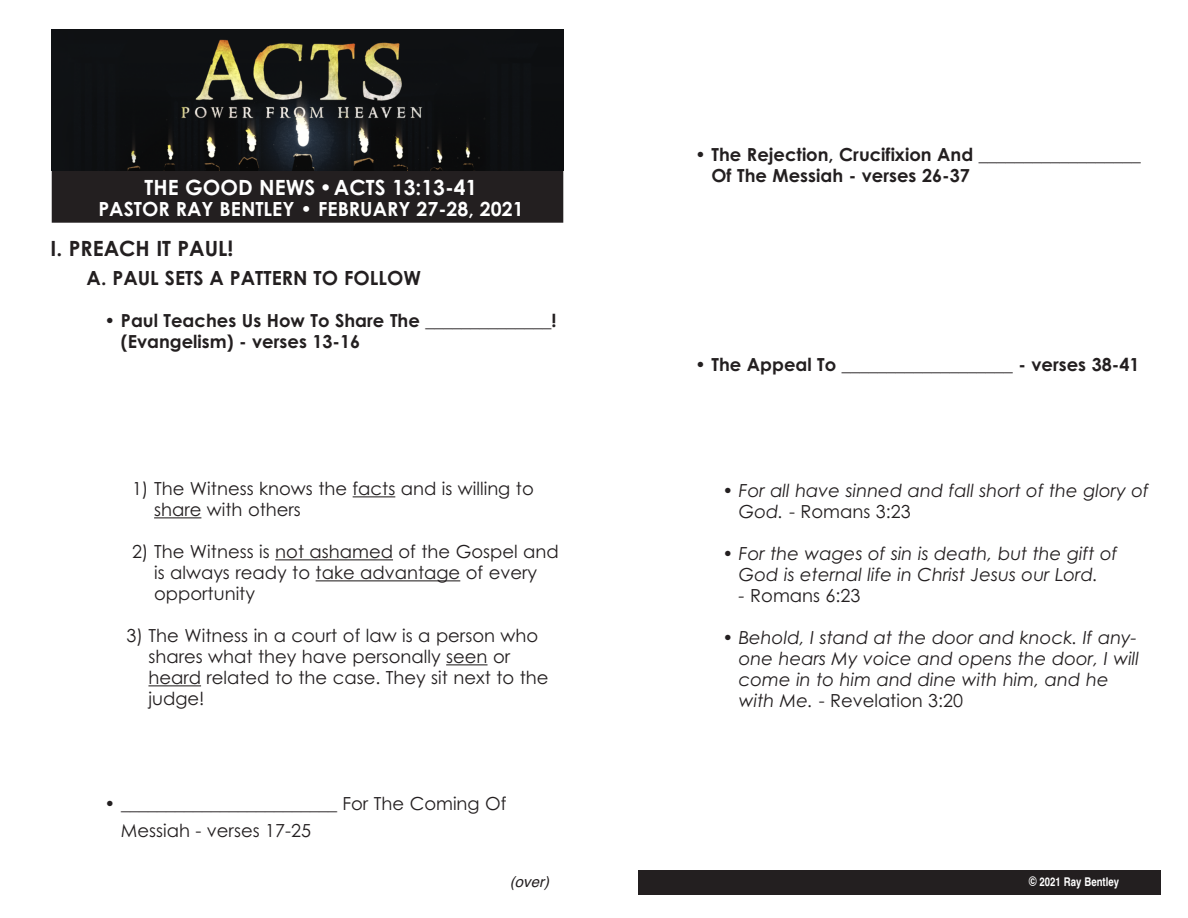
<style>
.page{position:relative;width:1188px;height:918px;background:#fff}
.page>*{position:absolute;margin:0;border:0;box-sizing:border-box;transform-origin:0 0}
.t1{font:700 21px "Century Gothic";color:#fff}
.t2{font:700 21px "Century Gothic";color:#231f20}
.t3{font:700 19.5px "Century Gothic";color:#fff}
.t4{font:700 19.5px "Century Gothic";color:#231f20}
.t5{font:18px/21px "Century Gothic";color:#231f20}
.t6{font:italic 18px/21px "Century Gothic";color:#231f20}
.t7{font:700 18px/21px "Century Gothic";color:#231f20}
.t8{font:italic 15px "Helvetica";color:#231f20}
.t9{font:700 12px "Helvetica";color:#fff;scale:.8 1}
.s1{font-style:normal}
.s2{font-style:italic}
.s3{font-size:13.5px}
</style>
<div class="page">
<hr style="left:353px;top:496px;width:42px;height:1px;background:#231f20">
<hr style="left:154px;top:517px;width:47px;height:1px;background:#231f20">
<hr style="left:275px;top:559px;width:118px;height:1px;background:#231f20">
<hr style="left:316px;top:580px;width:144px;height:1px;background:#231f20">
<hr style="left:446px;top:664px;width:42px;height:1px;background:#231f20">
<hr style="left:148px;top:685px;width:53px;height:1px;background:#231f20">
<div style="left:52px;top:155px;width:511px;height:68px;background:#231f20"></div>
<div style="left:638px;top:870px;width:523px;height:25px;background:#231f20"></div>
<img style="left:52px;top:30px;width:512px;height:141px">
<p class="t1" style="left:145px;top:175px;width:334px">THE GOOD NEWS •ACTS 13:13-41</p>
<p class="t3" style="left:98px;top:198px;width:427px">PASTOR RAY BENTLEY • FEBRUARY 27-28, 2021</p>
<p class="t2" style="left:51px;top:236px;width:184px">I. PREACH IT PAUL!</p>
<p class="t4" style="left:87px;top:266px;width:336px">A. PAUL SETS A PATTERN TO FOLLOW</p>
<p class="t7" style="left:121px;top:310px;width:437px;text-indent:-16px">• Paul Teaches Us How To Share The ______________! (Evangelism) - verses 13-16</p>
<p class="t5" style="left:154px;top:478px;width:381px;text-indent:-22px">1) The Witness knows the facts and is willing to share with others</p>
<p class="t5" style="left:154px;top:541px;width:406px;text-indent:-22px">2) The Witness is not ashamed of the Gospel and is always ready to take advantage of every opportunity</p>
<p class="t5" style="left:148px;top:625px;width:402px;text-indent:-22px">3) The Witness in a court of law is a person who shares what they have personally seen or heard related to the case. They sit next to the judge!</p>
<p class="t5" style="left:121px;top:790px;width:387px;line-height:27px;text-indent:-16px">• ________________________ For The Coming Of<br>Messiah - verses 17-25</p>
<p class="t8" style="left:510px;top:873px;width:41px">(over)</p>
<p class="t7" style="left:711px;top:144px;width:431px;text-indent:-16px">• The Rejection, Crucifixion And __________________<br>Of The Messiah - verses 26-37</p>
<p class="t7" style="left:695px;top:354px;width:446px">• The Appeal To ___________________ - verses 38-41</p>
<p class="t6" style="left:739px;top:480px;width:412px;text-indent:-16px"><span class="s1">•</span> For all have sinned and fall short of the glory of<br>God. <span class="s1">- Romans 3:23</span></p>
<p class="t6" style="left:723px;top:543px;width:396px;text-align:center"><span class="s1">•</span> For the wages of sin is death, but the gift of<br>God is eternal life in Christ Jesus our Lord.</p>
<p class="t5" style="left:739px;top:585px;width:123px"><span class="s2">-</span> Romans 6:23</p>
<p class="t6" style="left:739px;top:627px;width:402px;text-indent:-16px"><span class="s1">•</span> Behold, I stand at the door and knock. If any&shy;one hears My voice and opens the door, I will come in to him and dine with him, and he with Me. <span class="s1">- Revelation 3:20</span></p>
<p class="t9" style="left:1029px;top:875px;width:115px"><span class="s3">©</span> 2021 Ray Bentley</p>
</div>
